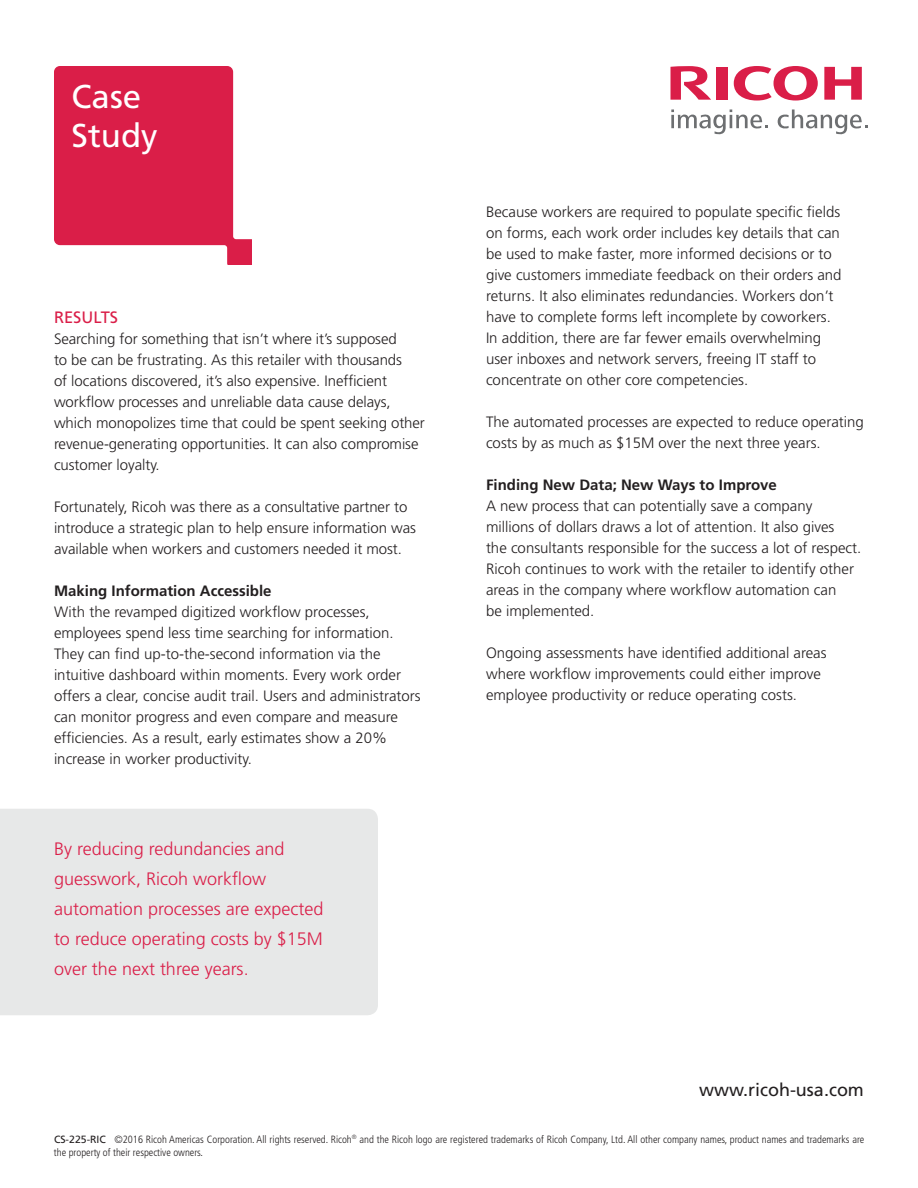
<style>
.page{position:relative;width:918px;height:1188px;background:#fff}
.page>*{position:absolute;margin:0;border:0;box-sizing:border-box;transform-origin:0 0}
.t1{font:33px/39.6px "Frutiger";color:#fff}
.t2{font:300 18px/30px "Frutiger";color:#da1e48}
.t3{font:18px "Frutiger";color:#231f20}
.t4{font:16.5px "Frutiger";color:#da1e48}
.t5{font:300 15px/21px "Frutiger";color:#231f20}
.t6{font:700 15px "Frutiger";color:#231f20}
.t7{font:300 condensed 10.5px/12.6px "Frutiger";color:#231f20}
.s1{font-weight:400;font-stretch:normal}
</style>
<div class="page">
<svg style="left:54px;top:66px;width:198px;height:198px"></svg>
<svg style="left:734px;top:66px;width:84px;height:35px"></svg>
<svg style="left:824px;top:67px;width:38px;height:33px"></svg>
<div style="left:716px;top:67px;width:11px;height:33px;background:#da1e48"></div>
<svg style="left:670px;top:66px;width:41px;height:34px"></svg>
<svg style="left:671px;top:109px;width:97px;height:26px"></svg>
<svg style="left:778px;top:109px;width:90px;height:26px"></svg>
<div style="left:0;top:809px;width:378px;height:206px;background:#e7e8e8"></div>
<h1 class="t1" style="left:72px;top:77px;width:88px">Case<br>Study</h1>
<p class="t4" style="left:54px;top:308px;width:66px">RESULTS</p>
<p class="t5" style="left:54px;top:329px;width:372px">Searching for something that isn’t where it’s supposed<br>to be can be frustrating. As this retailer with thousands<br>of locations discovered, it’s also expensive. Inefficient workflow processes and unreliable data cause delays, which monopolizes time that could be spent seeking other revenue-generating opportunities. It can also compromise customer loyalty.</p>
<p class="t5" style="left:54px;top:497px;width:363px">Fortunately, Ricoh was there as a consultative partner to introduce a strategic plan to help ensure information was available when workers and customers needed it most.</p>
<p class="t6" style="left:54px;top:582px;width:219px">Making Information Accessible</p>
<p class="t5" style="left:54px;top:602px;width:368px">With the revamped digitized workflow processes, employees spend less time searching for information.<br>They can find up-to-the-second information via the intuitive dashboard within moments. Every work order offers a clear, concise audit trail. Users and administrators can monitor progress and even compare and measure efficiencies. As a result, early estimates show a 20% increase in worker productivity.</p>
<p class="t2" style="left:54px;top:834px;width:271px">By reducing redundancies and guesswork, Ricoh workflow automation processes are expected to reduce operating costs by $15M over the next three years.</p>
<p class="t5" style="left:486px;top:201px;width:357px">Because workers are required to populate specific fields on forms, each work order includes key details that can be used to make faster, more informed decisions or to give customers immediate feedback on their orders and returns. It also eliminates redundancies. Workers don’t have to complete forms left incomplete by coworkers.<br>In addition, there are far fewer emails overwhelming user inboxes and network servers, freeing IT staff to concentrate on other core competencies.</p>
<p class="t5" style="left:486px;top:411px;width:379px">The automated processes are expected to reduce operating costs by as much as $15M over the next three years.</p>
<p class="t6" style="left:486px;top:476px;width:292px">Finding New Data; New Ways to Improve</p>
<p class="t5" style="left:486px;top:495px;width:377px">A new process that can potentially save a company millions of dollars draws a lot of attention. It also gives<br>the consultants responsible for the success a lot of respect.<br>Ricoh continues to work with the retailer to identify other areas in the company where workflow automation can<br>be implemented.</p>
<p class="t5" style="left:486px;top:642px;width:342px">Ongoing assessments have identified additional areas where workflow improvements could either improve employee productivity or reduce operating costs.</p>
<p class="t3" style="left:699px;top:1079px;width:166px">www.ricoh-usa.com</p>
<p class="t7" style="left:54px;top:1133px;width:812px"><span class="s1">CS-225-RIC</span> ©2016 Ricoh Americas Corporation. All rights reserved. Ricoh<sup>®</sup> and the Ricoh logo are registered trademarks of Ricoh Company, Ltd. All other company names, product names and trademarks are the property of their respective owners.</p>
</div>
